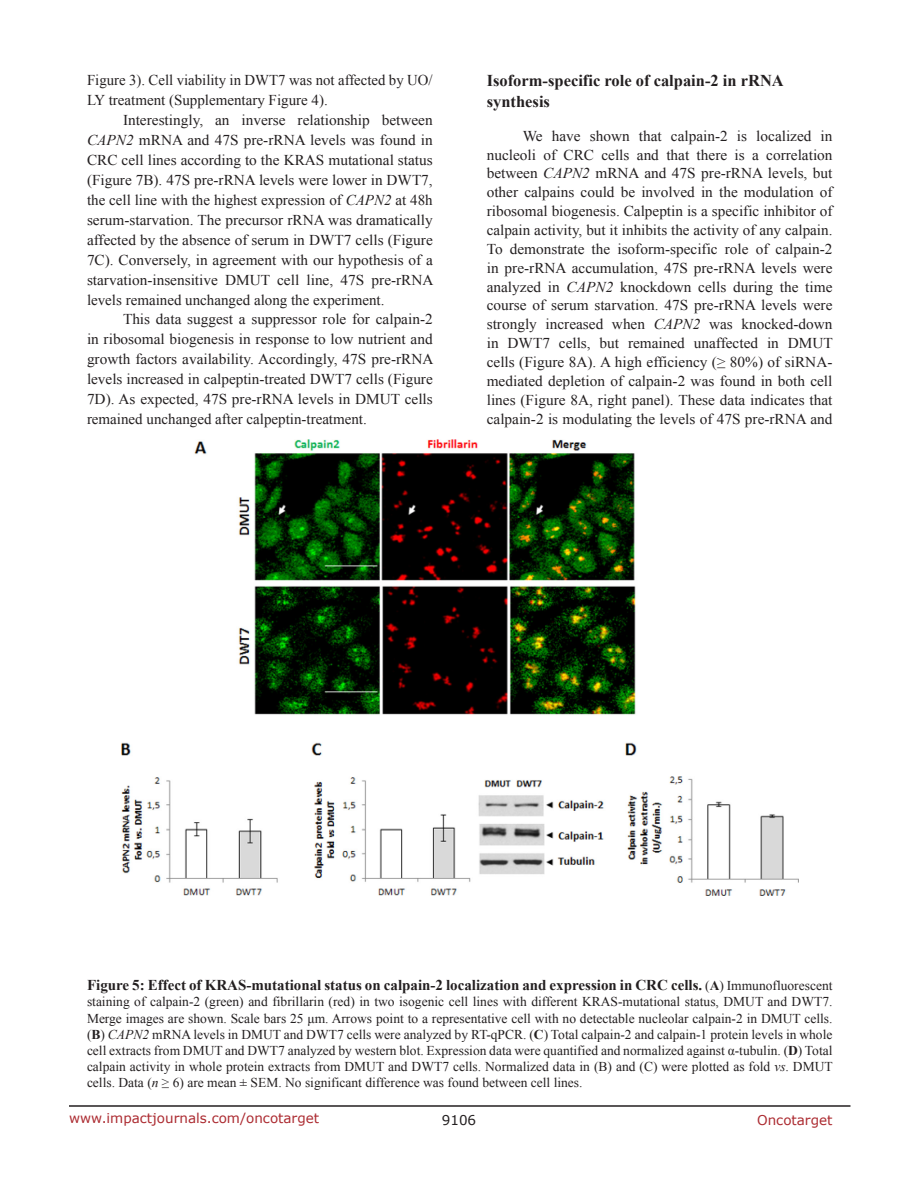
<style>
.page{position:relative;width:918px;height:1188px;background:#fff}
.page>*{position:absolute;margin:0;border:0;box-sizing:border-box;transform-origin:0 0}
.SubHeading_middle{font:700 16.5px/20.7px "Times New Roman";color:#231f20}
.BodyText{font:15px/20px "Times New Roman";color:#231f20;text-align:justify}
.FigureText{font:700 15px "Times New Roman";color:#231f20}
.FigureText-2{font:13.5px/16.2px "Times New Roman";color:#231f20;text-align:justify}
.t1{font:13.5px "Verdana";color:#ac2b31}
.t2{font:13.5px "Verdana";color:#231f20}
.s1{font-style:italic}
.s2{font-weight:400;font-size:13.5px}
.s3{font-size:13.5px}
.s4{font-weight:700}
</style>
<div class="page">
<hr style="left:69px;top:1105px;width:781px;height:2px;background:#231f20">
<img style="left:121px;top:439px;width:677px;height:456px">
<p class="BodyText" style="left:87px;top:70px;width:347px">Figure 3). Cell viability in DWT7 was not affected by UO/<br>LY treatment (Supplementary Figure 4).</p>
<p class="BodyText" style="left:87px;top:110px;width:348px;text-indent:36px">Interestingly, an inverse relationship between <span class="s1">CAPN2</span> mRNA and 47S pre-rRNA levels was found in CRC cell lines according to the KRAS mutational status (Figure 7B). 47S pre-rRNA levels were lower in DWT7, the cell line with the highest expression of <span class="s1">CAPN2</span> at 48h serum-starvation. The precursor rRNA was dramatically affected by the absence of serum in DWT7 cells (Figure 7C). Conversely, in agreement with our hypothesis of a starvation-insensitive DMUT cell line, 47S pre-rRNA levels remained unchanged along the experiment.</p>
<p class="BodyText" style="left:87px;top:309px;width:348px;text-indent:36px">This data suggest a suppressor role for calpain-2 in ribosomal biogenesis in response to low nutrient and growth factors availability. Accordingly, 47S pre-rRNA levels increased in calpeptin-treated DWT7 cells (Figure 7D). As expected, 47S pre-rRNA levels in DMUT cells remained unchanged after calpeptin-treatment.</p>
<p class="SubHeading_middle" style="left:487px;top:70px;width:299px">Isoform-specific role of calpain-2 in rRNA synthesis</p>
<p class="BodyText" style="left:487px;top:126px;width:348px;line-height:18.9px;text-indent:36px">We have shown that calpain-2 is localized in nucleoli of CRC cells and that there is a correlation between <span class="s1">CAPN2</span> mRNA and 47S pre-rRNA levels, but other calpains could be involved in the modulation of ribosomal biogenesis. Calpeptin is a specific inhibitor of calpain activity, but it inhibits the activity of any calpain.<br>To demonstrate the isoform-specific role of calpain-2 in pre-rRNA accumulation, 47S pre-rRNA levels were analyzed in <span class="s1">CAPN2</span> knockdown cells during the time course of serum starvation. 47S pre-rRNA levels were strongly increased when <span class="s1">CAPN2</span> was knocked-down in DWT7 cells, but remained unaffected in DMUT cells (Figure 8A). A high efficiency (≥ 80%) of siRNA&shy;mediated depletion of calpain-2 was found in both cell lines (Figure 8A, right panel). These data indicates that calpain-2 is modulating the levels of 47S pre-rRNA and</p>
<p class="FigureText" style="left:87px;top:975px;width:747px">Figure 5: Effect of KRAS-mutational status on calpain-2 localization and expression in CRC cells. <span class="s2">(</span><span class="s3">A</span><span class="s2">) Immunofluorescent</span></p>
<p class="FigureText-2" style="left:87px;top:994px;width:747px">staining of calpain-2 (green) and fibrillarin (red) in two isogenic cell lines with different KRAS-mutational status, DMUT and DWT7.<br>Merge images are shown. Scale bars 25 μm. Arrows point to a representative cell with no detectable nucleolar calpain-2 in DMUT cells. (<span class="s4">B</span>) <span class="s1">CAPN2</span> mRNA levels in DMUT and DWT7 cells were analyzed by RT-qPCR. (<span class="s4">C</span>) Total calpain-2 and calpain-1 protein levels in whole cell extracts from DMUT and DWT7 analyzed by western blot. Expression data were quantified and normalized against α-tubulin. (<span class="s4">D</span>) Total calpain activity in whole protein extracts from DMUT and DWT7 cells. Normalized data in (B) and (C) were plotted as fold <span class="s1">vs</span>. DMUT cells. Data (<span class="s1">n</span> ≥ 6) are mean ± SEM. No significant difference was found between cell lines.</p>
<p class="t1" style="left:69px;top:1109px;width:252px">www.impactjournals.com/oncotarget</p>
<p class="t2" style="left:442px;top:1111px;width:36px">9106</p>
<p class="t1" style="left:757px;top:1111px;width:77px">Oncotarget</p>
</div>
